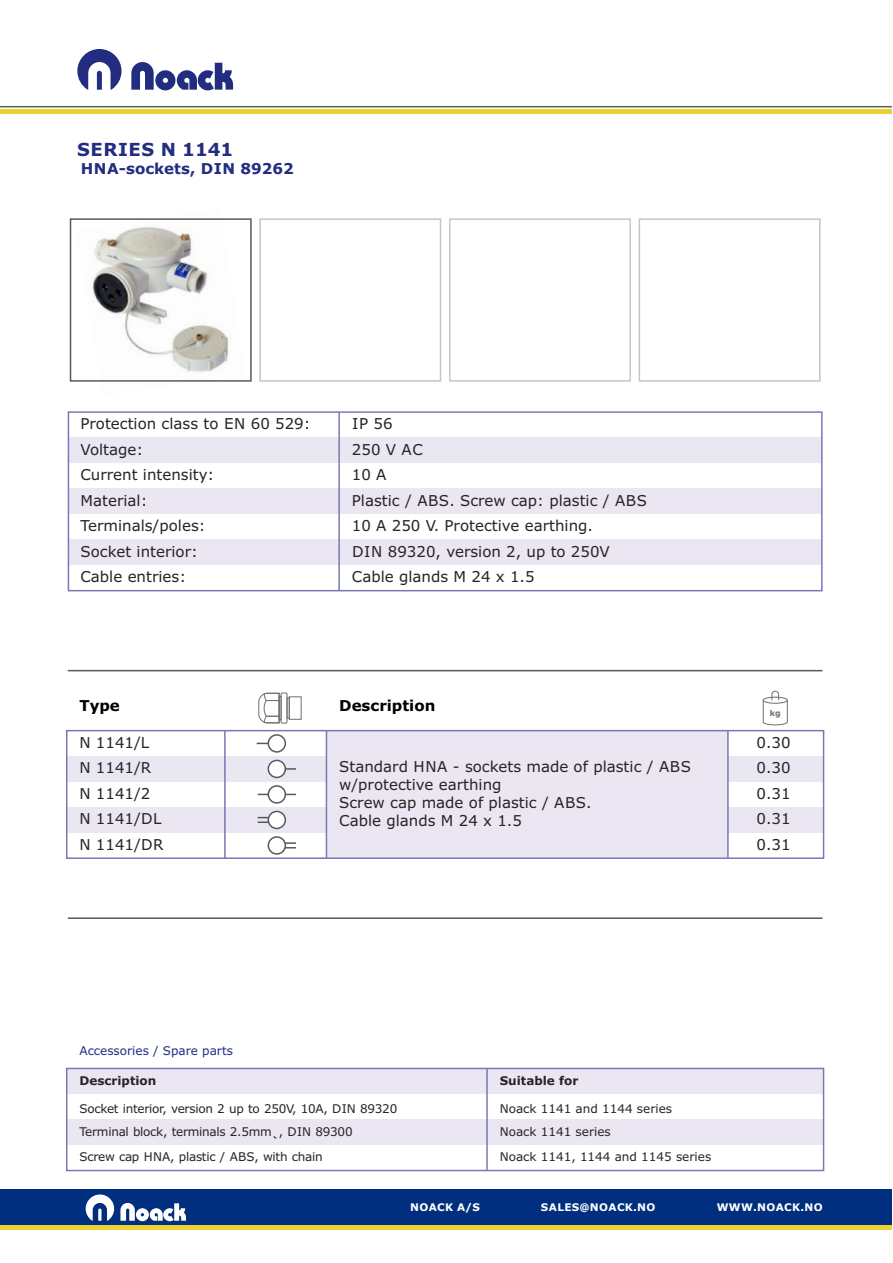
<style>
.page{position:relative;width:893px;height:1263px;background:#fff}
.page>*{position:absolute;margin:0;border:0;box-sizing:border-box;transform-origin:0 0}
.t1{font:700 18px "Verdana";letter-spacing:.035em;color:#222d80}
.t2{font:15px/25.5px "Verdana";color:#272425}
.t3{font:700 15px "Verdana";color:#222d80}
.t4{font:700 15px "Verdana";color:#000}
.t5{font:12px/22.6px "Verdana";letter-spacing:-.025em;color:#272425}
.t6{font:12px/22.6px "Verdana";color:#272425}
.t7{font:12px "Verdana";color:#222d80}
.t8{font:700 12px "Verdana";color:#272425}
.t9{font:700 10.5px "Verdana";letter-spacing:.035em;color:#fff}
.t10{font:700 7.95px "Verdana";color:#6d6f70}
</style>
<div class="page">
<div style="left:0;top:1190px;width:891px;height:36px;background:#002f80"></div>
<svg style="left:120px;top:1203px;width:66px;height:18px"></svg>
<svg style="left:86px;top:1195px;width:28px;height:26px"></svg>
<hr style="left:0;top:1226px;width:891px;height:4px;background:#ebd031">
<img style="left:92px;top:226px;width:137px;height:146px">
<svg style="left:131px;top:62px;width:102px;height:28px"></svg>
<svg style="left:77px;top:49px;width:44px;height:41px"></svg>
<hr style="left:68px;top:670px;width:754px;height:1px;background:#59595b">
<hr style="left:68px;top:917px;width:754px;height:2px;background:#59595b">
<div style="left:70px;top:218px;width:182px;height:164px;border:2px solid #59595b"></div>
<div style="left:259px;top:218px;width:182px;height:164px;border:2px solid #c5c5c7"></div>
<div style="left:449px;top:218px;width:182px;height:164px;border:2px solid #c5c5c7"></div>
<div style="left:638px;top:218px;width:182px;height:164px;border:2px solid #c5c5c7"></div>
<div style="left:67px;top:1068px;width:756px;height:26px;background:#eae7f2"></div>
<div style="left:67px;top:1120px;width:756px;height:25px;background:#eae7f2"></div>
<div style="left:66px;top:1068px;width:758px;height:103px;border:2px solid #777ab2"></div>
<hr style="left:486px;top:1068px;width:1px;height:103px;background:#777ab2">
<div style="left:67px;top:756px;width:756px;height:26px;background:#eae7f2"></div>
<div style="left:67px;top:807px;width:756px;height:26px;background:#eae7f2"></div>
<div style="left:326px;top:731px;width:402px;height:127px;background:#eae7f2"></div>
<div style="left:66px;top:730px;width:758px;height:129px;border:2px solid #777ab2"></div>
<div style="left:289px;top:697px;width:12px;height:23px;border:1px solid #6d6f70"></div>
<div style="left:287px;top:698px;width:2px;height:20px;border:1px solid #6d6f70"></div>
<div style="left:281px;top:693px;width:6px;height:30px;border:1px solid #6d6f70;border-radius:2px"></div>
<div style="left:279px;top:696px;width:2px;height:24px;border:1px solid #6d6f70"></div>
<svg style="left:258px;top:693px;width:21px;height:30px"></svg>
<svg style="left:762px;top:691px;width:25px;height:34px"></svg>
<div style="left:267px;top:734px;width:19px;height:19px;border:2px solid #59595b;border-radius:50%"></div>
<hr style="left:258px;top:794px;width:38px;height:1px;background:#59595b">
<div style="left:268px;top:786px;width:17px;height:17px;background:#fff;border-radius:50%"></div>
<div style="left:267px;top:785px;width:19px;height:19px;border:2px solid #59595b;border-radius:50%"></div>
<hr style="left:224px;top:731px;width:2px;height:127px;background:#777ab2">
<hr style="left:326px;top:731px;width:1px;height:127px;background:#777ab2">
<hr style="left:727px;top:731px;width:1px;height:127px;background:#777ab2">
<hr style="left:275px;top:842px;width:21px;height:2px;background:#59595b">
<hr style="left:275px;top:847px;width:21px;height:2px;background:#59595b">
<svg style="left:258px;top:817px;width:9px;height:6px"></svg>
<div style="left:268px;top:837px;width:17px;height:17px;background:#fff;border-radius:50%"></div>
<div style="left:267px;top:836px;width:19px;height:19px;border:2px solid #59595b;border-radius:50%"></div>
<div style="left:268px;top:811px;width:17px;height:17px;background:#fff;border-radius:50%"></div>
<div style="left:267px;top:811px;width:19px;height:18px;border:2px solid #59595b;border-radius:50%"></div>
<hr style="left:276px;top:768px;width:20px;height:2px;background:#59595b">
<div style="left:268px;top:760px;width:17px;height:17px;background:#fff;border-radius:50%"></div>
<div style="left:267px;top:760px;width:19px;height:18px;border:2px solid #59595b;border-radius:50%"></div>
<div style="left:69px;top:438px;width:752px;height:25px;background:#eae7f2"></div>
<div style="left:69px;top:489px;width:752px;height:25px;background:#eae7f2"></div>
<div style="left:69px;top:540px;width:752px;height:25px;background:#eae7f2"></div>
<hr style="left:338px;top:412px;width:2px;height:179px;background:#777ab2">
<div style="left:68px;top:411px;width:754px;height:180px;border:2px solid #777ab2"></div>
<hr style="left:0;top:106px;width:891px;height:1px;background:#59595b">
<hr style="left:0;top:110px;width:891px;height:4px;background:#ebd031">
<p class="t1" style="left:77px;top:142px;width:158px">SERIES N 1141</p>
<p class="t3" style="left:81px;top:162px;width:215px">HNA-sockets, DIN 89262</p>
<p class="t2" style="left:80px;top:412px;width:232px">Protection class to EN 60 529:</p>
<p class="t2" style="left:352px;top:412px;width:42px">IP 56</p>
<p class="t2" style="left:80px;top:438px;width:64px">Voltage:</p>
<p class="t2" style="left:352px;top:438px;width:72px">250 V AC</p>
<p class="t2" style="left:80px;top:463px;width:135px">Current intensity:</p>
<p class="t2" style="left:352px;top:463px;width:36px">10 A</p>
<p class="t2" style="left:80px;top:489px;width:127px">Material:<br>Terminals/poles:<br>Socket interior:</p>
<p class="t2" style="left:352px;top:489px;width:296px">Plastic / ABS. Screw cap: plastic / ABS<br>10 A 250 V. Protective earthing.<br>DIN 89320, version 2, up to 250V</p>
<p class="t2" style="left:80px;top:565px;width:107px">Cable entries:</p>
<p class="t2" style="left:352px;top:565px;width:184px">Cable glands M 24 x 1.5</p>
<p class="t4" style="left:79px;top:700px;width:42px">Type</p>
<p class="t4" style="left:339px;top:700px;width:98px">Description</p>
<p class="t10" style="left:769px;top:710px;width:12px">kg</p>
<p class="t2" style="left:79px;top:731px;width:71px">N 1141/L</p>
<p class="t2" style="left:756px;top:731px;width:36px">0.30</p>
<p class="t2" style="left:79px;top:782px;width:73px">N 1141/2</p>
<p class="t2" style="left:339px;top:758px;width:353px;line-height:18px">Standard HNA - sockets made of plastic / ABS w/protective earthing<br>Screw cap made of plastic / ABS.</p>
<p class="t2" style="left:79px;top:756px;width:73px">N 1141/R</p>
<p class="t2" style="left:756px;top:756px;width:36px;text-align:justify">0.30<br>0.31<br>0.31<br>0.31</p>
<p class="t2" style="left:79px;top:807px;width:84px">N 1141/DL</p>
<p class="t2" style="left:339px;top:809px;width:184px">Cable glands M 24 x 1.5</p>
<p class="t2" style="left:79px;top:833px;width:86px">N 1141/DR</p>
<p class="t7" style="left:79px;top:1046px;width:155px">Accessories / Spare parts</p>
<p class="t8" style="left:79px;top:1076px;width:78px">Description</p>
<p class="t8" style="left:500px;top:1076px;width:80px">Suitable for</p>
<p class="t5" style="left:79px;top:1098px;width:319px">Socket interior, version 2 up to 250V, 10A, DIN 89320<br>Terminal block, terminals 2.5mm˛, DIN 89300</p>
<p class="t5" style="left:79px;top:1146px;width:245px">Screw cap HNA, plastic / ABS, with chain</p>
<p class="t6" style="left:500px;top:1098px;width:174px">Noack 1141 and 1144 series<br>Noack 1141 series</p>
<p class="t6" style="left:500px;top:1146px;width:213px">Noack 1141, 1144 and 1145 series</p>
<p class="t9" style="left:410px;top:1203px;width:71px">NOACK A/S</p>
<p class="t9" style="left:541px;top:1203px;width:116px">SALES@NOACK.NO</p>
<p class="t9" style="left:716px;top:1203px;width:107px">WWW.NOACK.NO</p>
</div>
